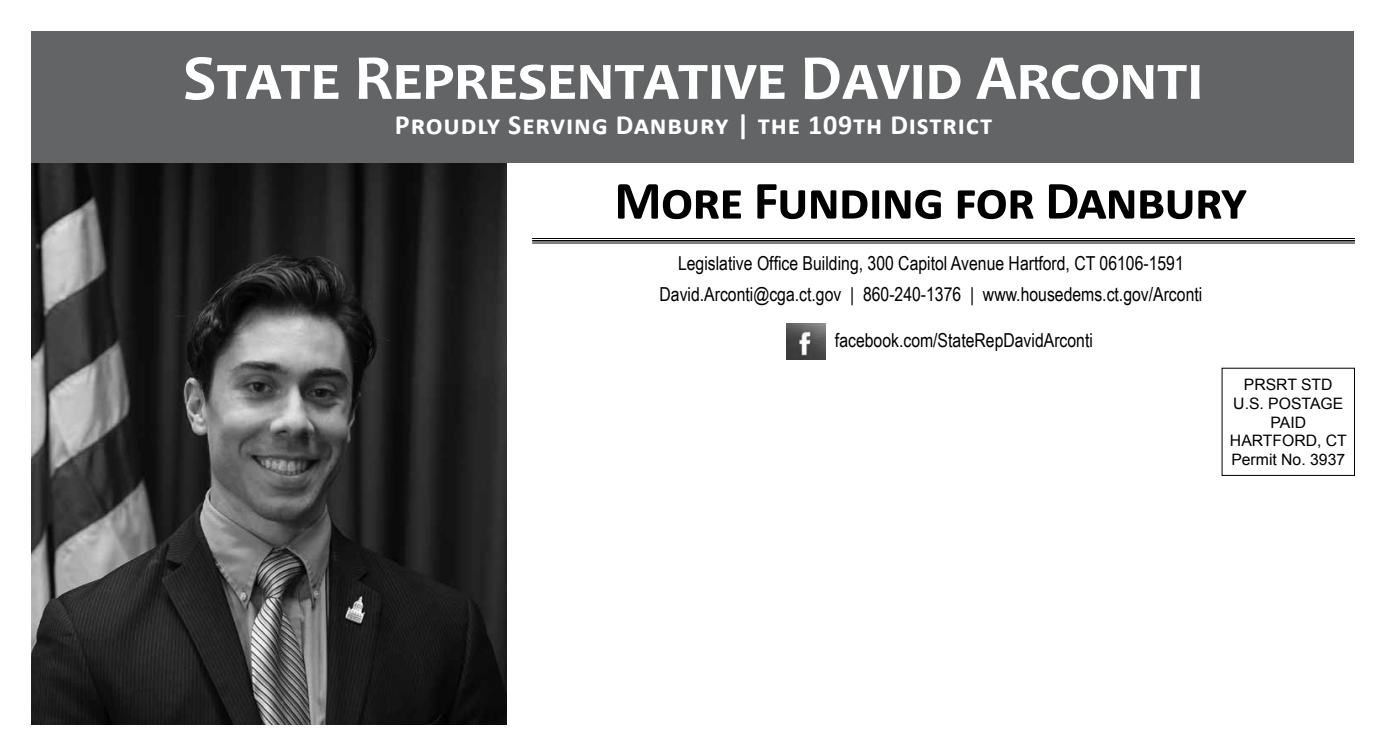
<style>
.page{position:relative;width:1386px;height:756px;background:#fff}
.page>*{position:absolute;margin:0;border:0;box-sizing:border-box;transform-origin:0 0}
.t1{font:700 64.75px "Candara";letter-spacing:.045em;color:#fff}
.t2{font:700 54.25px "Calibri";letter-spacing:-.02em;color:#000}
.t3{font:700 28px "Calibri";letter-spacing:.03em;color:#fff}
.t4{font:19.25px/31.5px "Arial Narrow";color:#000;text-align:center}
.t5{font:15.75px/18.9px "Arial";color:#000;text-align:center}
</style>
<div class="page">
<img style="left:32px;top:163px;width:475px;height:561px">
<div style="left:32px;top:32px;width:1322px;height:131px;background:#636466"></div>
<div style="left:1222px;top:368px;width:133px;height:108px;border:1px solid #000"></div>
<img style="left:786px;top:324px;width:40px;height:35px">
<hr style="left:532px;top:238px;width:823px;height:1px;background:#000">
<hr style="left:532px;top:240px;width:823px;height:2px;background:#000">
<hr style="left:532px;top:243px;width:823px;height:1px;background:#000">
<h1 class="t1" style="left:183px;top:37px;width:1022px">State Representative David Arconti</h1>
<h3 class="t3" style="left:395px;top:106px;width:599px">Proudly Serving Danbury | the 109th District</h3>
<h2 class="t2" style="left:614px;top:166px;width:634px">More Funding for Danbury</h2>
<p class="t4" style="left:660px;top:247px;width:544px">Legislative Office Building, 300 Capitol Avenue Hartford, CT 06106-1591<br>David.Arconti@cga.ct.gov | 860-240-1376 | www.housedems.ct.gov/Arconti</p>
<p class="t4" style="left:835px;top:324px;width:259px">facebook.com/StateRepDavidArconti</p>
<p class="t5" style="left:1230px;top:375px;width:118px">PRSRT STD<br>U.S. POSTAGE<br>PAID<br>HARTFORD, CT<br>Permit No. 3937</p>
</div>
